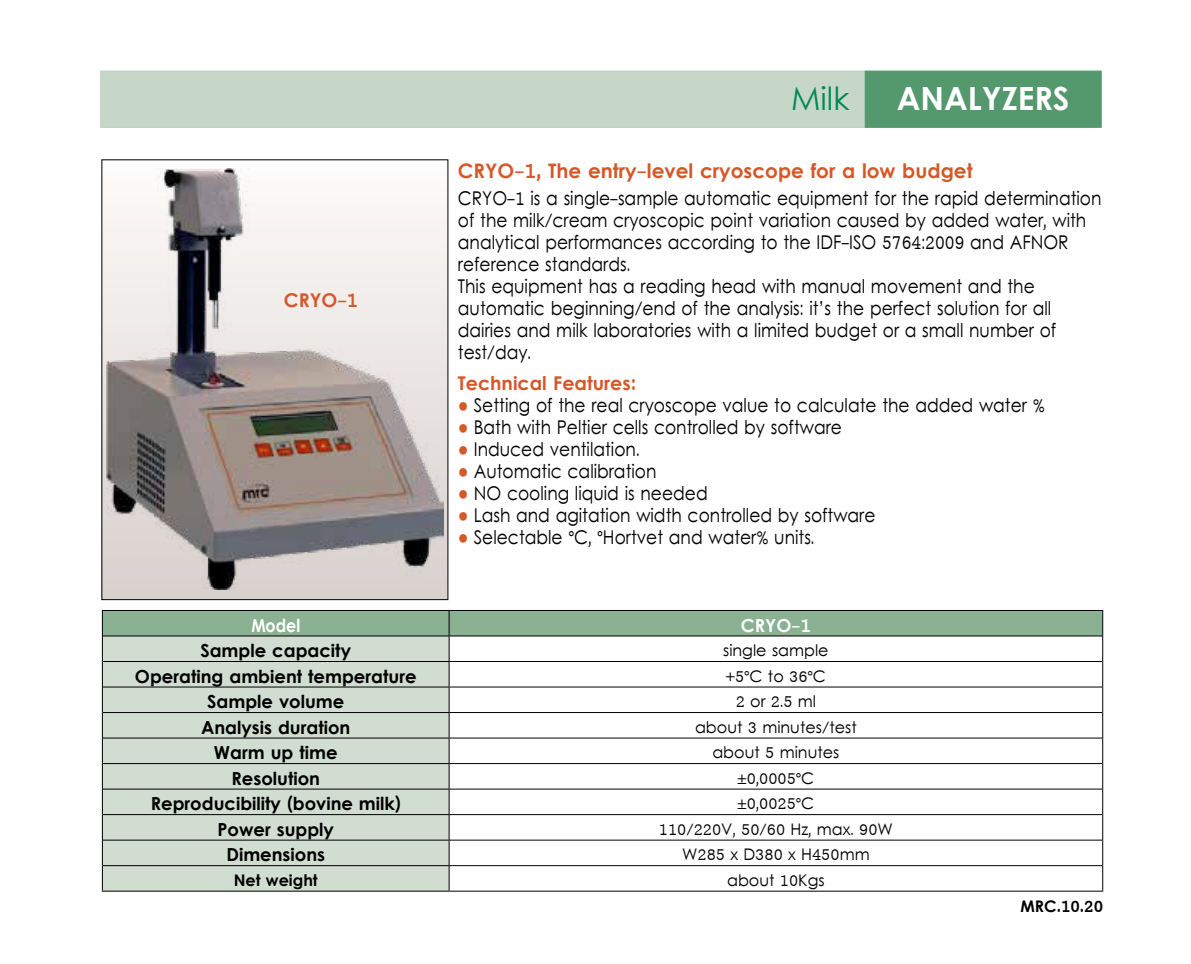
<style>
.page{position:relative;width:1191px;height:964px;background:#fff}
.page>*{position:absolute;margin:0;border:0;box-sizing:border-box;transform-origin:0 0}
.t1{font:32px "Levenim MT Bold";color:#fff}
.t2{font:32px "Levenim";color:#008953}
.t3{font:20px "Levenim MT Bold";color:#d4582a}
.t4{font:19px/22px "Levenim";color:#000;scale:.9 1}
.t5{font:19px "Levenim MT Bold";color:#d4582a}
.t6{font:18px "Levenim MT Bold";color:#000}
.t7{font:18px "Levenim MT Bold";color:#fff}
.t8{font:18px "Levenim MT Bold";color:#fff;scale:.88 1}
.t9{font:16px "Levenim";color:#000}
.t10{font:16px "Levenim MT Bold";color:#000}
.s1{font-family:"Arial";font-size:20px;color:#d4582a}
</style>
<div class="page">
<div style="left:100px;top:71px;width:1000px;height:57px;background:#c6d6c7"></div>
<div style="left:865px;top:71px;width:236px;height:57px;background:#54986e;border:1px solid #54986e"></div>
<hr style="left:102px;top:890px;width:347px;height:1px;background:#000">
<hr style="left:449px;top:890px;width:654px;height:1px;background:#000">
<svg style="left:102px;top:610px;width:1001px;height:280px"></svg>
<div style="left:102px;top:160px;width:346px;height:440px;background:linear-gradient(to bottom,#fdfbfa,#d8d0cd)"></div>
<img style="left:106px;top:168px;width:338px;height:421px">
<p class="t5" style="left:284px;top:289px;width:76px">CRYO-1</p>
<h1 class="t2" style="left:791px;top:80px;width:60px">Milk</h1>
<h1 class="t1" style="left:896px;top:80px;width:174px">ANALYZERS</h1>
<p class="t3" style="left:458px;top:159px;width:516px">CRYO-1, The entry-level cryoscope for a low budget</p>
<p class="t4" style="left:458px;top:189px;width:716px">CRYO-1 is a single-sample automatic equipment for the rapid determination of the milk/cream cryoscopic point variation caused by added water, with analytical performances according to the IDF-ISO 5764:2009 and AFNOR reference standards.<br>This equipment has a reading head with manual movement and the automatic beginning/end of the analysis: it’s the perfect solution for all dairies and milk laboratories with a limited budget or a small number of test/day.</p>
<p class="t5" style="left:458px;top:372px;width:180px">Technical Features:</p>
<p class="t4" style="left:458px;top:395px;width:653px"><span class="s1">●</span> Setting of the real cryoscope value to calculate the added water %</p>
<p class="t4" style="left:458px;top:417px;width:428px"><span class="s1">●</span> Bath with Peltier cells controlled by software</p>
<p class="t4" style="left:458px;top:439px;width:203px"><span class="s1">●</span> Induced ventilation.</p>
<p class="t4" style="left:458px;top:461px;width:222px"><span class="s1">●</span> Automatic calibration</p>
<p class="t4" style="left:458px;top:483px;width:279px"><span class="s1">●</span> NO cooling liquid is needed</p>
<p class="t4" style="left:458px;top:505px;width:465px"><span class="s1">●</span> Lash and agitation width controlled by software</p>
<p class="t4" style="left:458px;top:527px;width:398px"><span class="s1">●</span> Selectable °C, °Hortvet and water% units.</p>
<p class="t8" style="left:251px;top:615px;width:57px">Model</p>
<p class="t7" style="left:740px;top:615px;width:72px">CRYO-1</p>
<p class="t6" style="left:200px;top:640px;width:152px">Sample capacity</p>
<p class="t9" style="left:723px;top:641px;width:107px">single sample</p>
<p class="t6" style="left:135px;top:666px;width:283px">Operating ambient temperature</p>
<p class="t9" style="left:726px;top:667px;width:101px">+5°C to 36°C</p>
<p class="t6" style="left:207px;top:691px;width:139px">Sample volume</p>
<p class="t9" style="left:735px;top:692px;width:82px">2 or 2.5 ml</p>
<p class="t6" style="left:201px;top:717px;width:151px">Analysis duration</p>
<p class="t9" style="left:695px;top:718px;width:163px">about 3 minutes/test</p>
<p class="t6" style="left:214px;top:742px;width:125px">Warm up time</p>
<p class="t9" style="left:712px;top:743px;width:129px">about 5 minutes</p>
<p class="t6" style="left:231px;top:768px;width:90px">Resolution</p>
<p class="t9" style="left:737px;top:769px;width:78px">±0,0005°C</p>
<p class="t6" style="left:151px;top:793px;width:251px">Reproducibility (bovine milk)</p>
<p class="t9" style="left:737px;top:794px;width:78px">±0,0025°C</p>
<p class="t6" style="left:217px;top:819px;width:118px">Power supply</p>
<p class="t9" style="left:659px;top:820px;width:235px">110/220V, 50/60 Hz, max. 90W</p>
<p class="t6" style="left:226px;top:844px;width:100px">Dimensions</p>
<p class="t9" style="left:682px;top:845px;width:189px">W285 x D380 x H450mm</p>
<p class="t10" style="left:234px;top:871px;width:86px">Net weight</p>
<p class="t9" style="left:727px;top:871px;width:99px">about 10Kgs</p>
<p class="t10" style="left:1020px;top:897px;width:84px">MRC.10.20</p>
</div>
